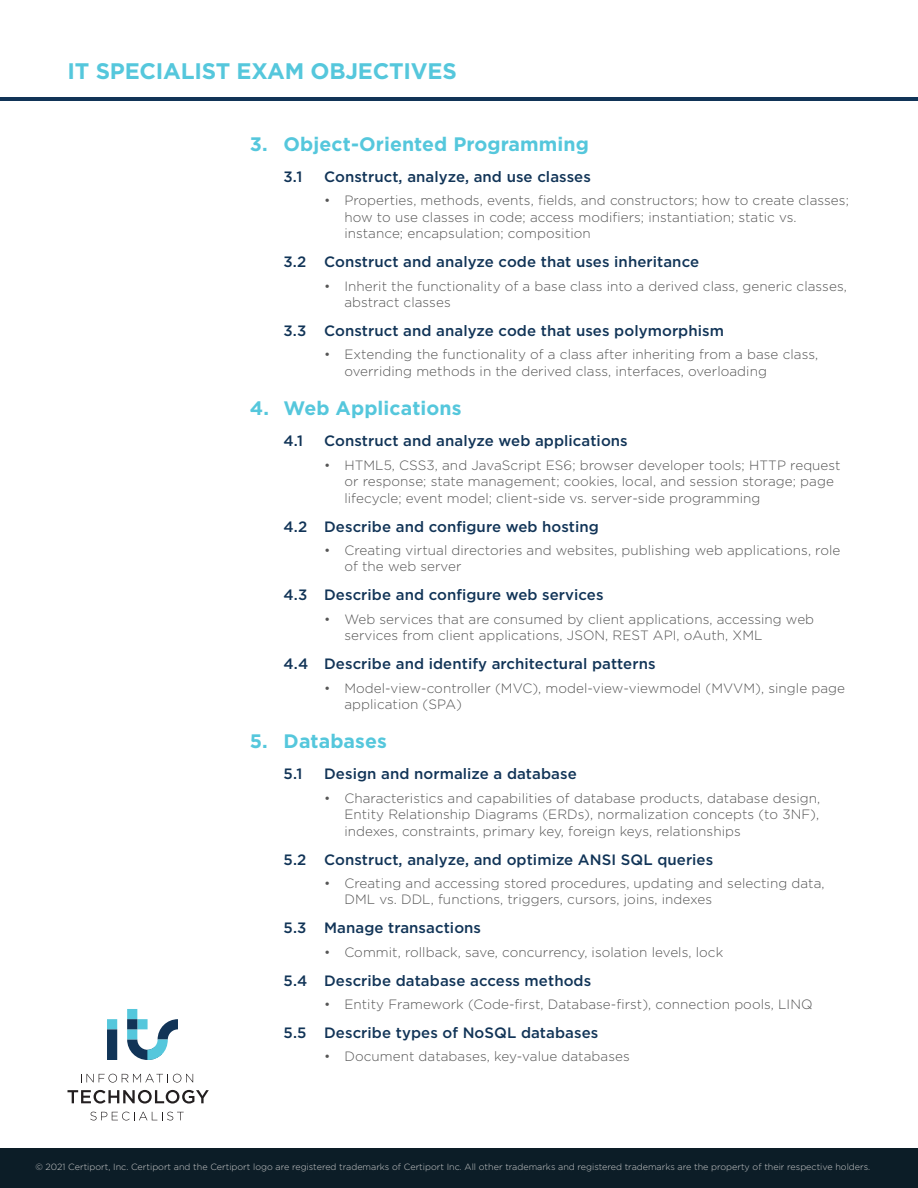
<style>
.page{position:relative;width:918px;height:1188px;background:#fff}
.page>*{position:absolute;margin:0;border:0;box-sizing:border-box;transform-origin:0 0}
.t1{font:700 22.5px "Gotham";letter-spacing:-.01em;color:#55c7dc}
.t2{font:700 19.5px "Gotham";letter-spacing:.005em;color:#55c7dc}
.t3{font:500 15px "Gotham";letter-spacing:.005em;color:#113457}
.t4{font:300 13.5px/16.5px "Gotham";letter-spacing:.005em;color:#555}
.t5{font:300 9px "Gotham";color:#cbcbcb}
</style>
<div class="page">
<div style="left:0;top:1148px;width:918px;height:40px;background:#0c1d27"></div>
<hr style="left:0;top:98px;width:918px;height:3px;background:#113457">
<div style="left:107px;top:1019px;width:10px;height:10px;background:#55c7dc"></div>
<svg style="left:107px;top:1029px;width:10px;height:31px"></svg>
<div style="left:127px;top:1009px;width:10px;height:10px;background:#55c7dc"></div>
<svg style="left:127px;top:1019px;width:51px;height:41px"></svg>
<svg style="left:81px;top:1074px;width:112px;height:9px"></svg>
<svg style="left:68px;top:1090px;width:141px;height:14px"></svg>
<svg style="left:90px;top:1112px;width:94px;height:8px"></svg>
<h1 class="t1" style="left:68px;top:56px;width:391px">IT SPECIALIST EXAM OBJECTIVES</h1>
<h2 class="t2" style="left:250px;top:131px;width:340px">3. Object-Oriented Programming</h2>
<p class="t3" style="left:284px;top:167px;width:20px">3.1</p>
<p class="t3" style="left:324px;top:167px;width:268px">Construct, analyze, and use classes</p>
<p class="t4" style="left:344px;top:192px;width:506px;text-indent:-20px">• Properties, methods, events, fields, and constructors; how to create classes; how to use classes in code; access modifiers; instantiation; static vs. instance; encapsulation; composition</p>
<p class="t3" style="left:284px;top:252px;width:417px">3.2 Construct and analyze code that uses inheritance</p>
<p class="t4" style="left:344px;top:277px;width:504px;text-indent:-20px">• Inherit the functionality of a base class into a derived class, generic classes, abstract classes</p>
<p class="t3" style="left:284px;top:321px;width:442px">3.3 Construct and analyze code that uses polymorphism</p>
<p class="t4" style="left:344px;top:346px;width:475px;text-indent:-20px">• Extending the functionality of a class after inheriting from a base class, overriding methods in the derived class, interfaces, overloading</p>
<h2 class="t2" style="left:250px;top:395px;width:213px">4. Web Applications</h2>
<p class="t3" style="left:284px;top:431px;width:21px">4.1</p>
<p class="t3" style="left:324px;top:431px;width:305px">Construct and analyze web applications</p>
<p class="t4" style="left:344px;top:456px;width:498px;text-indent:-20px">• HTML5, CSS3, and JavaScript ES6; browser developer tools; HTTP request or response; state management; cookies, local, and session storage; page lifecycle; event model; client-side vs. server-side programming</p>
<p class="t3" style="left:284px;top:517px;width:317px">4.2 Describe and configure web hosting</p>
<p class="t4" style="left:344px;top:541px;width:498px;text-indent:-20px">• Creating virtual directories and websites, publishing web applications, role of the web server</p>
<p class="t3" style="left:284px;top:585px;width:321px">4.3 Describe and configure web services</p>
<p class="t4" style="left:344px;top:610px;width:471px;text-indent:-20px">• Web services that are consumed by client applications, accessing web services from client applications, JSON, REST API, oAuth, XML</p>
<p class="t3" style="left:284px;top:654px;width:373px">4.4 Describe and identify architectural patterns</p>
<p class="t4" style="left:344px;top:679px;width:502px;text-indent:-20px">• Model-view-controller (MVC), model-view-viewmodel (MVVM), single page application (SPA)</p>
<h2 class="t2" style="left:250px;top:728px;width:139px">5. Databases</h2>
<p class="t3" style="left:284px;top:764px;width:20px">5.1</p>
<p class="t3" style="left:324px;top:764px;width:254px">Design and normalize a database</p>
<p class="t4" style="left:344px;top:789px;width:477px;text-align:justify;text-indent:-20px">• Characteristics and capabilities of database products, database design, Entity Relationship Diagrams (ERDs), normalization concepts (to 3NF), indexes, constraints, primary key, foreign keys, relationships</p>
<p class="t3" style="left:284px;top:850px;width:431px">5.2 Construct, analyze, and optimize ANSI SQL queries</p>
<p class="t4" style="left:344px;top:875px;width:482px;text-indent:-20px">• Creating and accessing stored procedures, updating and selecting data,<br>DML vs. DDL, functions, triggers, cursors, joins, indexes</p>
<p class="t3" style="left:284px;top:918px;width:199px">5.3 Manage transactions</p>
<p class="t4" style="left:324px;top:943px;width:401px">• Commit, rollback, save, concurrency, isolation levels, lock</p>
<p class="t3" style="left:284px;top:971px;width:309px">5.4 Describe database access methods</p>
<p class="t4" style="left:324px;top:996px;width:490px">• Entity Framework (Code-first, Database-first), connection pools, LINQ</p>
<p class="t3" style="left:284px;top:1023px;width:316px">5.5 Describe types of NoSQL databases</p>
<p class="t4" style="left:324px;top:1048px;width:307px">• Document databases, key-value databases</p>
<p class="t5" style="left:35px;top:1161px;width:836px">© 2021 Certiport, Inc. Certiport and the Certiport logo are registered trademarks of Certiport Inc. All other trademarks and registered trademarks are the property of their respective holders.</p>
</div>
